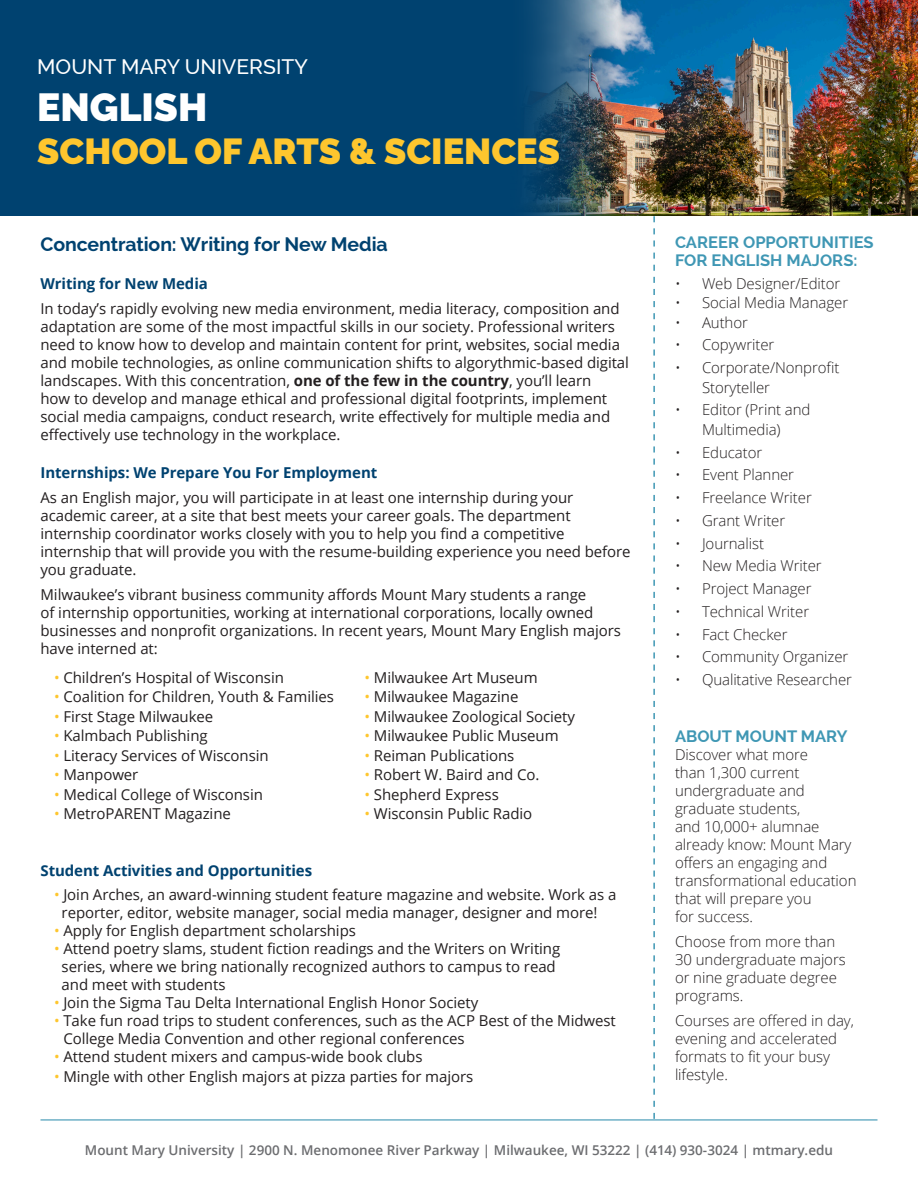
<style>
.page{position:relative;width:918px;height:1188px;background:#fff}
.page>*{position:absolute;margin:0;border:0;box-sizing:border-box;transform-origin:0 0}
.t1{font:900 39px "Raleway";color:#fff}
.t2{font:900 36px "Raleway";color:#fec62e}
.t3{font:500 21px "Raleway";color:#fff}
.t4{font:700 19.5px "Raleway";letter-spacing:-.005em;color:#004270}
.t5{font:700 16.5px/18px "Raleway";color:#3f97b4}
.t6{font:15px/18px "Open Sans";letter-spacing:-.005em;color:#231f20}
.t7{font:300 15px/18px "Open Sans";letter-spacing:-.005em;color:#231f20}
.t8{font:700 15px "Open Sans";letter-spacing:-.005em;color:#004270}
.t9{font:600 13.5px "Open Sans";color:#6c6d70}
.s1{font-weight:700}
.s2{color:#fec62e}
</style>
<div class="page">
<hr style="left:40px;top:1119px;width:838px;height:1px;background:#3f97b4">
<svg style="left:653px;top:216px;width:2px;height:903px"></svg>
<div style="left:0;top:0;width:918px;height:215px;background:#004270"></div>
<img style="left:503px;top:0;width:415px;height:216px">
<p class="t3" style="left:37px;top:54px;width:272px">MOUNT MARY UNIVERSITY</p>
<p class="t1" style="left:37px;top:84px;width:172px">ENGLISH</p>
<p class="t2" style="left:37px;top:130px;width:524px">SCHOOL OF ARTS &amp; SCIENCES</p>
<p class="t4" style="left:40px;top:233px;width:349px">Concentration: Writing for New Media</p>
<p class="t8" style="left:40px;top:273px;width:169px">Writing for New Media</p>
<p class="t6" style="left:40px;top:299px;width:590px">In today’s rapidly evolving new media environment, media literacy, composition and adaptation are some of the most impactful skills in our society. Professional writers need to know how to develop and maintain content for print, websites, social media and mobile technologies, as online communication shifts to algorythmic-based digital landscapes. With this concentration, <span class="s1">one of the few in the country</span>, you’ll learn<br>how to develop and manage ethical and professional digital footprints, implement social media campaigns, conduct research, write effectively for multiple media and effectively use technology in the workplace.</p>
<p class="t8" style="left:40px;top:462px;width:338px">Internships: We Prepare You For Employment</p>
<p class="t6" style="left:40px;top:488px;width:592px">As an English major, you will participate in at least one internship during your academic career, at a site that best meets your career goals. The department internship coordinator works closely with you to help you find a competitive internship that will provide you with the resume-building experience you need before you graduate.</p>
<p class="t6" style="left:40px;top:585px;width:582px">Milwaukee’s vibrant business community affords Mount Mary students a range<br>of internship opportunities, working at international corporations, locally owned businesses and nonprofit organizations. In recent years, Mount Mary English majors have interned at:</p>
<p class="t6" style="left:54px;top:668px;width:231px"><span class="s2">•</span> Children’s Hospital of Wisconsin</p>
<p class="t6" style="left:364px;top:668px;width:175px"><span class="s2">•</span> Milwaukee Art Museum</p>
<p class="t6" style="left:54px;top:687px;width:282px"><span class="s2">•</span> Coalition for Children, Youth &amp; Families</p>
<p class="t6" style="left:364px;top:687px;width:155px"><span class="s2">•</span> Milwaukee Magazine</p>
<p class="t6" style="left:54px;top:707px;width:161px"><span class="s2">•</span> First Stage Milwaukee</p>
<p class="t6" style="left:364px;top:707px;width:212px"><span class="s2">•</span> Milwaukee Zoological Society</p>
<p class="t6" style="left:54px;top:726px;width:155px"><span class="s2">•</span> Kalmbach Publishing</p>
<p class="t6" style="left:364px;top:726px;width:196px"><span class="s2">•</span> Milwaukee Public Museum</p>
<p class="t6" style="left:54px;top:746px;width:216px"><span class="s2">•</span> Literacy Services of Wisconsin</p>
<p class="t6" style="left:364px;top:746px;width:151px"><span class="s2">•</span> Reiman Publications</p>
<p class="t6" style="left:54px;top:765px;width:86px"><span class="s2">•</span> Manpower</p>
<p class="t6" style="left:364px;top:765px;width:177px"><span class="s2">•</span> Robert W. Baird and Co.</p>
<p class="t6" style="left:54px;top:785px;width:211px"><span class="s2">•</span> Medical College of Wisconsin</p>
<p class="t6" style="left:364px;top:785px;width:136px"><span class="s2">•</span> Shepherd Express</p>
<p class="t6" style="left:54px;top:804px;width:178px"><span class="s2">•</span> MetroPARENT Magazine</p>
<p class="t6" style="left:364px;top:804px;width:169px"><span class="s2">•</span> Wisconsin Public Radio</p>
<p class="t8" style="left:40px;top:860px;width:273px">Student Activities and Opportunities</p>
<p class="t6" style="left:54px;top:885px;width:564px"><span class="s2">•</span> Join Arches, an award-winning student feature magazine and website. Work as a</p>
<p class="t6" style="left:62px;top:903px;width:537px">reporter, editor, website manager, social media manager, designer and more!</p>
<p class="t6" style="left:54px;top:921px;width:303px"><span class="s2">•</span> Apply for English department scholarships</p>
<p class="t6" style="left:54px;top:939px;width:508px"><span class="s2">•</span> Attend poetry slams, student fiction readings and the Writers on Writing</p>
<p class="t6" style="left:62px;top:957px;width:496px">series, where we bring nationally recognized authors to campus to read</p>
<p class="t6" style="left:62px;top:975px;width:165px">and meet with students</p>
<p class="t6" style="left:54px;top:993px;width:426px"><span class="s2">•</span> Join the Sigma Tau Delta International English Honor Society</p>
<p class="t6" style="left:63px;top:1011px;width:554px;text-indent:-9px"><span class="s2">•</span> Take fun road trips to student conferences, such as the ACP Best of the Midwest<br>College Media Convention and other regional conferences</p>
<p class="t6" style="left:54px;top:1047px;width:370px"><span class="s2">•</span> Attend student mixers and campus-wide book clubs</p>
<p class="t6" style="left:54px;top:1067px;width:421px"><span class="s2">•</span> Mingle with other English majors at pizza parties for majors</p>
<p class="t5" style="left:675px;top:233px;width:200px">CAREER OPPORTUNITIES<br>FOR ENGLISH MAJORS:</p>
<p class="t7" style="left:675px;top:274px;width:167px">• Web Designer/Editor</p>
<p class="t7" style="left:675px;top:293px;width:175px">• Social Media Manager</p>
<p class="t7" style="left:675px;top:313px;width:74px">• Author</p>
<p class="t7" style="left:675px;top:336px;width:101px">• Copywriter</p>
<p class="t7" style="left:702px;top:358px;width:139px;line-height:19.5px;text-indent:-27px">• Corporate/Nonprofit<br>Storyteller</p>
<p class="t7" style="left:675px;top:400px;width:137px;line-height:19.5px;text-align:center">• Editor (Print and<br>Multimedia)</p>
<p class="t7" style="left:675px;top:443px;width:89px">• Educator</p>
<p class="t7" style="left:675px;top:466px;width:121px">• Event Planner</p>
<p class="t7" style="left:675px;top:488px;width:138px">• Freelance Writer</p>
<p class="t7" style="left:675px;top:511px;width:112px">• Grant Writer</p>
<p class="t7" style="left:675px;top:534px;width:91px">• Journalist</p>
<p class="t7" style="left:675px;top:557px;width:148px">• New Media Writer</p>
<p class="t7" style="left:675px;top:579px;width:138px">• Project Manager</p>
<p class="t7" style="left:675px;top:602px;width:136px">• Technical Writer</p>
<p class="t7" style="left:675px;top:625px;width:114px">• Fact Checker</p>
<p class="t7" style="left:675px;top:648px;width:175px">• Community Organizer</p>
<p class="t7" style="left:675px;top:670px;width:179px">• Qualitative Researcher</p>
<p class="t5" style="left:675px;top:728px;width:174px">ABOUT MOUNT MARY</p>
<p class="t7" style="left:675px;top:746px;width:135px">Discover what more than 1,300 current undergraduate and graduate students,</p>
<p class="t7" style="left:675px;top:818px;width:146px">and 10,000+ alumnae</p>
<p class="t7" style="left:675px;top:836px;width:178px">already know: Mount Mary</p>
<p class="t7" style="left:675px;top:854px;width:154px">offers an engaging and</p>
<p class="t7" style="left:675px;top:872px;width:183px">transformational education</p>
<p class="t7" style="left:675px;top:890px;width:138px">that will prepare you for success.</p>
<p class="t7" style="left:675px;top:932px;width:172px">Choose from more than<br>30 undergraduate majors or nine graduate degree programs.</p>
<p class="t7" style="left:675px;top:1011px;width:180px">Courses are offered in day, evening and accelerated formats to fit your busy lifestyle.</p>
<p class="t9" style="left:85px;top:1140px;width:750px">Mount Mary University | 2900 N. Menomonee River Parkway | Milwaukee, WI 53222 | (414) 930-3024 | mtmary.edu</p>
</div>
